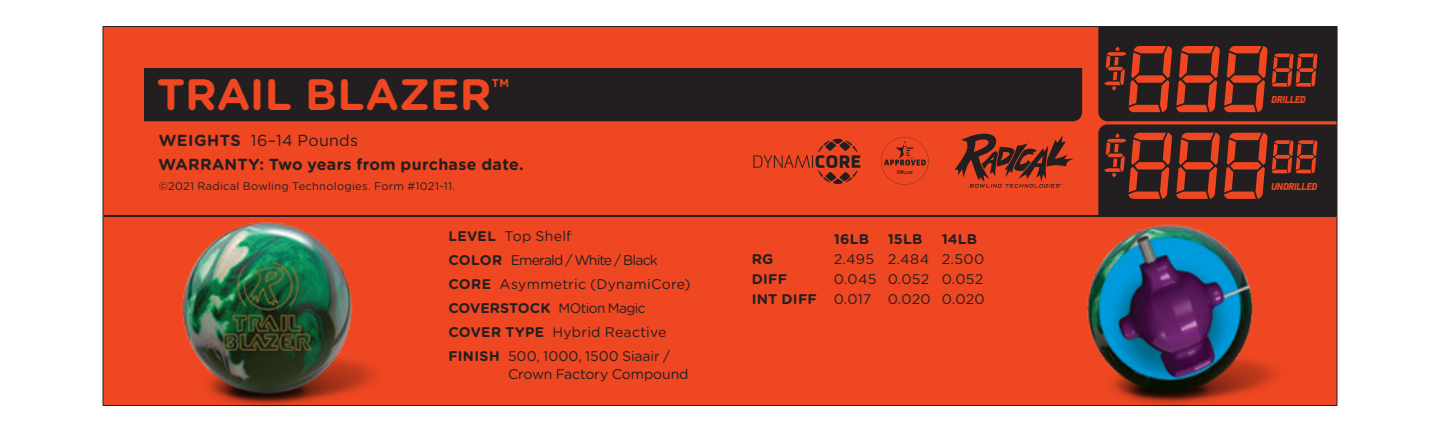
<style>
.page{position:relative;width:1440px;height:432px;background:#fff}
.page>*{position:absolute;margin:0;border:0;box-sizing:border-box;transform-origin:0 0}
.Ball_Poster_Specific{font:700 44px "Gotham Rounded";letter-spacing:.005em;color:#ef4722}
.t1{font:700 16px "Gotham Rounded";letter-spacing:.015em;color:#231f20}
.t2{font:16px "Gotham Rounded";letter-spacing:.02em;color:#231f20}
.Ball_Poster_Specific-2{font:14px/18px "Gotham Rounded";letter-spacing:.005em;color:#231f20}
.Ball_Poster_Specific-3{font:14px "Gotham Rounded";letter-spacing:-.06em;color:#231f20}
.Ball_Poster_Specific-4{font:14px "Gotham Rounded";letter-spacing:-.04em;color:#231f20}
.Ball_Poster_Specific-5{font:700 14px "Gotham Rounded";letter-spacing:.015em;color:#231f20}
.Ball_Poster_Specific-6{font:14px "Gotham Rounded";letter-spacing:.025em;color:#231f20}
.t3{font:11px "Gotham Rounded";letter-spacing:.025em;color:#231f20}
.Address___Disclaimer{font:italic 900 10.2px "PF Din Display Pro";letter-spacing:-.03em;color:#ef4722;scale:.9 1}
.s1{font-weight:700}
</style>
<div class="page">
<div style="left:103px;top:26px;width:1234px;height:380px;background:#ef4722"></div>
<hr style="left:104px;top:215px;width:1232px;height:2px;background:#231f20">
<img style="left:146px;top:222px;width:242px;height:185px">
<img style="left:1052px;top:224px;width:236px;height:182px">
<svg style="left:881px;top:137px;width:48px;height:48px"></svg>
<svg style="left:955px;top:133px;width:119px;height:55px"></svg>
<div style="left:144px;top:68px;width:938px;height:53px;background:#231f20"></div>
<svg style="left:753px;top:139px;width:107px;height:45px"></svg>
<svg style="left:1098px;top:26px;width:239px;height:189px"></svg>
<p class="Ball_Poster_Specific" style="left:157px;top:62px;width:354px">TRAIL BLAZER<sup>™</sup></p>
<p class="t2" style="left:159px;top:130px;width:201px"><span class="s1">WEIGHTS</span> 16–14 Pounds</p>
<p class="t1" style="left:158px;top:152px;width:367px">WARRANTY: Two years from purchase date.</p>
<p class="t3" style="left:159px;top:179px;width:298px">©2021 Radical Bowling Technologies. Form #1021-11.</p>
<p class="Ball_Poster_Specific-2" style="left:448px;top:226px;width:125px"><span class="s1">LEVEL</span> Top Shelf</p>
<p class="Ball_Poster_Specific-3" style="left:448px;top:250px;width:211px"><span class="s1">COLOR</span> Emerald / White / Black</p>
<p class="Ball_Poster_Specific-2" style="left:448px;top:274px;width:244px"><span class="s1">CORE</span> Asymmetric (DynamiCore)</p>
<p class="Ball_Poster_Specific-4" style="left:448px;top:298px;width:199px"><span class="s1">COVERSTOCK</span> MOtion Magic</p>
<p class="Ball_Poster_Specific-2" style="left:448px;top:322px;width:220px"><span class="s1">COVER TYPE</span> Hybrid Reactive</p>
<p class="Ball_Poster_Specific-2" style="left:508px;top:346px;width:182px;text-indent:-60px"><span class="s1">FINISH</span> 500, 1000, 1500 Siaair /<br>Crown Factory Compound</p>
<p class="Ball_Poster_Specific-5" style="left:834px;top:229px;width:37px">16LB</p>
<p class="Ball_Poster_Specific-5" style="left:888px;top:229px;width:36px">15LB</p>
<p class="Ball_Poster_Specific-5" style="left:942px;top:229px;width:37px">14LB</p>
<p class="Ball_Poster_Specific-5" style="left:752px;top:249px;width:23px">RG</p>
<p class="Ball_Poster_Specific-6" style="left:834px;top:250px;width:152px">2.495 2.484 2.500</p>
<p class="Ball_Poster_Specific-5" style="left:752px;top:269px;width:37px">DIFF</p>
<p class="Ball_Poster_Specific-2" style="left:834px;top:270px;width:151px">0.045 0.052 0.052</p>
<p class="Ball_Poster_Specific-2" style="left:752px;top:290px;width:235px"><span class="s1">INT DIFF</span> 0.017 0.020 0.020</p>
<p class="Address___Disclaimer" style="left:1271px;top:93px;width:40px">DRILLED</p>
<p class="Address___Disclaimer" style="left:1271px;top:180px;width:53px">UNDRILLED</p>
</div>
